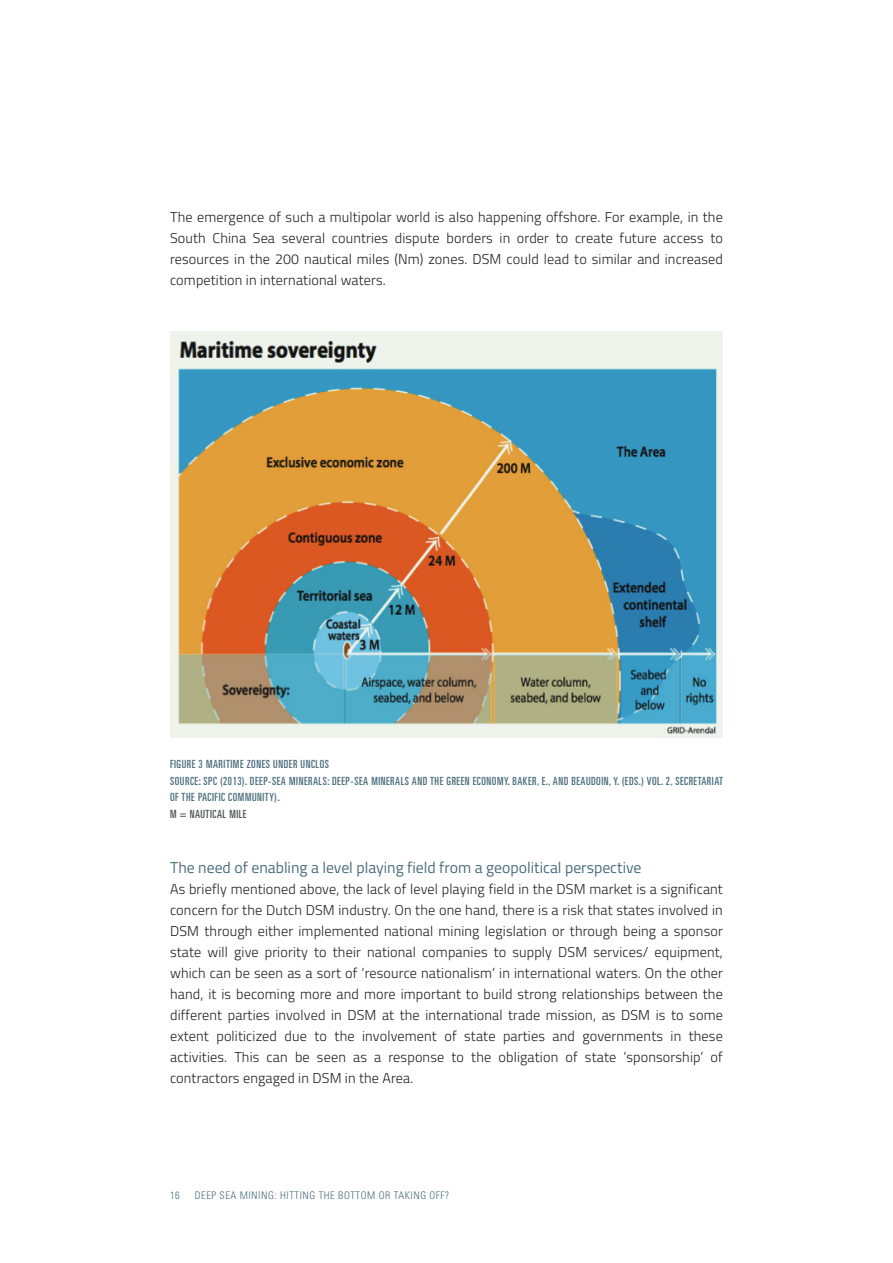
<style>
.page{position:relative;width:893px;height:1263px;background:#fff}
.page>*{position:absolute;margin:0;border:0;box-sizing:border-box;transform-origin:0 0}
.Subparagraafkop_Leve{font:15.75px "Titillium Web";color:#4b6e7d}
.Nieuwe_broodletter{font:300 14.25px/21px "Titillium Web";letter-spacing:.01em;color:#231f20;text-align:justify}
.Bijschrift{font:ultra-condensed 11.25px/16.5px "Univers";letter-spacing:.05em;color:#4b6e7d}
.t1{font:300 condensed 10.5px "Univers";letter-spacing:.05em;color:#4b6e7d}
.s1{color:#515455}
</style>
<div class="page">
<img style="left:170px;top:332px;width:553px;height:405px">
<p class="Nieuwe_broodletter" style="left:170px;top:206px;width:554px">The emergence of such a multipolar world is also happening offshore. For example, in the South China Sea several countries dispute borders in order to create future access to resources in the 200 nautical miles (Nm) zones. DSM could lead to similar and increased competition in international waters.</p>
<p class="Bijschrift" style="left:170px;top:756px;width:554px">FIGURE 3 MARITIME ZONES UNDER UNCLOS<br>SOURCE: SPC (2013). DEEP-SEA MINERALS: DEEP-SEA MINERALS AND THE GREEN ECONOMY. BAKER, E., AND BEAUDOIN, Y. (EDS.) VOL. 2, SECRETARIAT OF THE PACIFIC COMMUNITY).<br><span class="s1">M = NAUTICAL MILE</span></p>
<p class="Subparagraafkop_Leve" style="left:170px;top:856px;width:473px">The need of enabling a level playing field from a geopolitical perspective</p>
<p class="Nieuwe_broodletter" style="left:170px;top:878px;width:554px">As briefly mentioned above, the lack of level playing field in the DSM market is a significant concern for the Dutch DSM industry. On the one hand, there is a risk that states involved in DSM through either implemented national mining legislation or through being a sponsor state will give priority to their national companies to supply DSM services/ equipment, which can be seen as a sort of ‘resource nationalism’ in international waters. On the other hand, it is becoming more and more important to build strong relationships between the different parties involved in DSM at the international trade mission, as DSM is to some extent politicized due to the involvement of state parties and governments in these activities. This can be seen as a response to the obligation of state ‘sponsorship’ of contractors engaged in DSM in the Area.</p>
<p class="t1" style="left:170px;top:1189px;width:11px">16</p>
<p class="t1" style="left:195px;top:1189px;width:256px">DEEP SEA MINING: HITTING THE BOTTOM OR TAKING OFF?</p>
</div>
